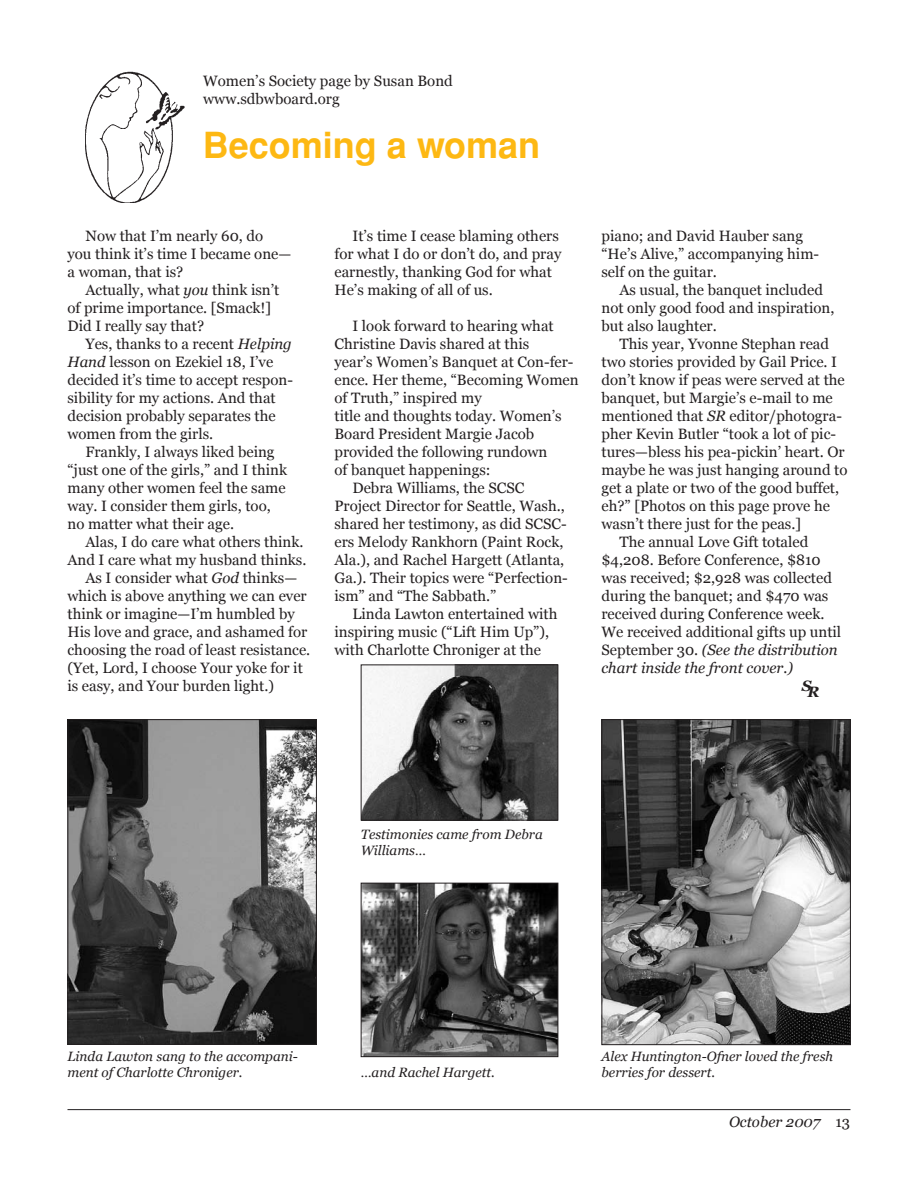
<style>
.page{position:relative;width:918px;height:1188px;background:#fff}
.page>*{position:absolute;margin:0;border:0;box-sizing:border-box;transform-origin:0 0}
.t1{font:700 36px "Helvetica";color:#fdb813}
.t2{font:15px/18px "Georgia";color:#231f20}
.t3{font:italic 15px "Georgia";color:#231f20}
.t4{font:italic 700 15px "Georgia";color:#231f20}
.t5{font:italic 13.5px/16.2px "Georgia";color:#231f20}
.s1{font-style:italic}
.s2{font-style:normal}
</style>
<div class="page">
<hr style="left:68px;top:1109px;width:782px;height:1px;background:#231f20">
<img style="left:86px;top:72px;width:98px;height:131px">
<img style="left:70px;top:721px;width:245px;height:322px">
<div style="left:68px;top:719px;width:249px;height:326px;border:1px solid #231f20"></div>
<img style="left:604px;top:721px;width:245px;height:322px">
<div style="left:602px;top:719px;width:249px;height:326px;border:1px solid #231f20"></div>
<img style="left:363px;top:666px;width:193px;height:152px">
<div style="left:361px;top:664px;width:197px;height:156px;border:1px solid #231f20"></div>
<img style="left:363px;top:885px;width:193px;height:170px">
<div style="left:361px;top:883px;width:197px;height:174px;border:1px solid #231f20"></div>
<p class="t2" style="left:203px;top:72px;width:251px">Women’s Society page by Susan Bond www.sdbwboard.org</p>
<h1 class="t1" style="left:203px;top:124px;width:339px">Becoming a woman</h1>
<p class="t2" style="left:68px;top:227px;width:225px;text-indent:18px">Now that I’m nearly 60, do<br>you think it’s time I became one— a woman, that is?</p>
<p class="t2" style="left:68px;top:281px;width:213px;text-indent:18px">Actually, what <span class="s1">you</span> think isn’t of prime importance. [Smack!]<br>Did I really say that?</p>
<p class="t2" style="left:68px;top:335px;width:227px;text-indent:18px">Yes, thanks to a recent <span class="s1">Helping<br>Hand</span> lesson on Ezekiel 18, I’ve decided it’s time to accept respon&shy;sibility for my actions. And that decision probably separates the women from the girls.</p>
<p class="t2" style="left:68px;top:443px;width:221px;text-indent:18px">Frankly, I always liked being “just one of the girls,” and I think many other women feel the same way. I consider them girls, too, no matter what their age.</p>
<p class="t2" style="left:86px;top:533px;width:220px">Alas, I do care what others think.</p>
<p class="t2" style="left:68px;top:551px;width:240px">And I care what my husband thinks.</p>
<p class="t2" style="left:86px;top:569px;width:213px">As I consider what <span class="s1">God</span> thinks—</p>
<p class="t2" style="left:68px;top:587px;width:241px">which is above anything we can ever</p>
<p class="t2" style="left:68px;top:605px;width:229px">think or imagine—I’m humbled by</p>
<p class="t2" style="left:68px;top:623px;width:241px">His love and grace, and ashamed for</p>
<p class="t2" style="left:68px;top:641px;width:244px">choosing the road of least resistance.</p>
<p class="t2" style="left:68px;top:659px;width:237px">(Yet, Lord, I choose Your yoke for it</p>
<p class="t2" style="left:68px;top:677px;width:208px">is easy, and Your burden light.)</p>
<p class="t2" style="left:334px;top:227px;width:228px;text-indent:18px">It’s time I cease blaming others for what I do or don’t do, and pray earnestly, thanking God for what<br>He’s making of all of us.</p>
<p class="t2" style="left:352px;top:317px;width:203px">I look forward to hearing what</p>
<p class="t2" style="left:334px;top:335px;width:196px">Christine Davis shared at this</p>
<p class="t2" style="left:334px;top:353px;width:241px">year’s Women’s Banquet at Con-fer-</p>
<p class="t2" style="left:334px;top:371px;width:246px">ence. Her theme, “Becoming Women</p>
<p class="t2" style="left:334px;top:389px;width:149px">of Truth,” inspired my</p>
<p class="t2" style="left:334px;top:407px;width:229px">title and thoughts today. Women’s</p>
<p class="t2" style="left:334px;top:425px;width:201px">Board President Margie Jacob</p>
<p class="t2" style="left:334px;top:443px;width:214px">provided the following rundown</p>
<p class="t2" style="left:334px;top:461px;width:158px">of banquet happenings:</p>
<p class="t2" style="left:352px;top:479px;width:173px">Debra Williams, the SCSC</p>
<p class="t2" style="left:334px;top:497px;width:232px">Project Director for Seattle, Wash.,</p>
<p class="t2" style="left:334px;top:515px;width:234px">shared her testimony, as did SCSC-</p>
<p class="t2" style="left:334px;top:533px;width:230px">ers Melody Rankhorn (Paint Rock,</p>
<p class="t2" style="left:334px;top:551px;width:231px">Ala.), and Rachel Hargett (Atlanta,</p>
<p class="t2" style="left:334px;top:569px;width:235px">Ga.). Their topics were “Perfection-</p>
<p class="t2" style="left:334px;top:587px;width:163px">ism” and “The Sabbath.”</p>
<p class="t2" style="left:352px;top:605px;width:207px">Linda Lawton entertained with</p>
<p class="t2" style="left:334px;top:623px;width:216px">inspiring music (“Lift Him Up”),</p>
<p class="t2" style="left:334px;top:641px;width:208px">with Charlotte Chroniger at the</p>
<p class="t2" style="left:602px;top:227px;width:219px">piano; and David Hauber sang “He’s Alive,” accompanying him&shy;self on the guitar.</p>
<p class="t2" style="left:602px;top:281px;width:234px;text-indent:18px">As usual, the banquet included not only good food and inspiration, but also laughter.</p>
<p class="t2" style="left:620px;top:335px;width:211px">This year, Yvonne Stephan read</p>
<p class="t2" style="left:602px;top:353px;width:237px">two stories provided by Gail Price. I</p>
<p class="t2" style="left:602px;top:371px;width:245px">don’t know if peas were served at the</p>
<p class="t2" style="left:602px;top:389px;width:233px">banquet, but Margie’s e-mail to me</p>
<p class="t2" style="left:602px;top:407px;width:242px">mentioned that <span class="s1">SR</span> editor/photogra-</p>
<p class="t2" style="left:602px;top:425px;width:236px">pher Kevin Butler “took a lot of pic-</p>
<p class="t2" style="left:602px;top:443px;width:245px">tures—bless his pea-pickin’ heart. Or</p>
<p class="t2" style="left:602px;top:461px;width:248px">maybe he was just hanging around to</p>
<p class="t2" style="left:602px;top:479px;width:239px">get a plate or two of the good buffet,</p>
<p class="t2" style="left:602px;top:497px;width:230px">eh?” [Photos on this page prove he</p>
<p class="t2" style="left:602px;top:515px;width:201px">wasn’t there just for the peas.]</p>
<p class="t2" style="left:620px;top:533px;width:190px">The annual Love Gift totaled</p>
<p class="t2" style="left:602px;top:551px;width:221px">$4,208. Before Conference, $810</p>
<p class="t2" style="left:602px;top:569px;width:232px">was received; $2,928 was collected</p>
<p class="t2" style="left:602px;top:587px;width:228px">during the banquet; and $470 was</p>
<p class="t2" style="left:602px;top:605px;width:224px">received during Conference week.</p>
<p class="t2" style="left:602px;top:623px;width:241px">We received additional gifts up until</p>
<p class="t3" style="left:602px;top:641px;width:238px"><span class="s2">September 30.</span> (See the distribution</p>
<p class="t3" style="left:602px;top:659px;width:193px">chart inside the front cover.)</p>
<p class="t4" style="left:802px;top:680px;width:19px">SR</p>
<p class="t5" style="left:361px;top:826px;width:184px">Testimonies came from Debra<br>Williams…</p>
<p class="t5" style="left:68px;top:1048px;width:232px">Linda Lawton sang to the accompani&shy;ment of Charlotte Chroniger.</p>
<p class="t5" style="left:602px;top:1048px;width:233px">Alex Huntington-Ofner loved the fresh berries for dessert.</p>
<p class="t5" style="left:361px;top:1065px;width:136px">…and Rachel Hargett.</p>
<p class="t3" style="left:729px;top:1113px;width:123px">October 2007 <span class="s2">13</span></p>
</div>
